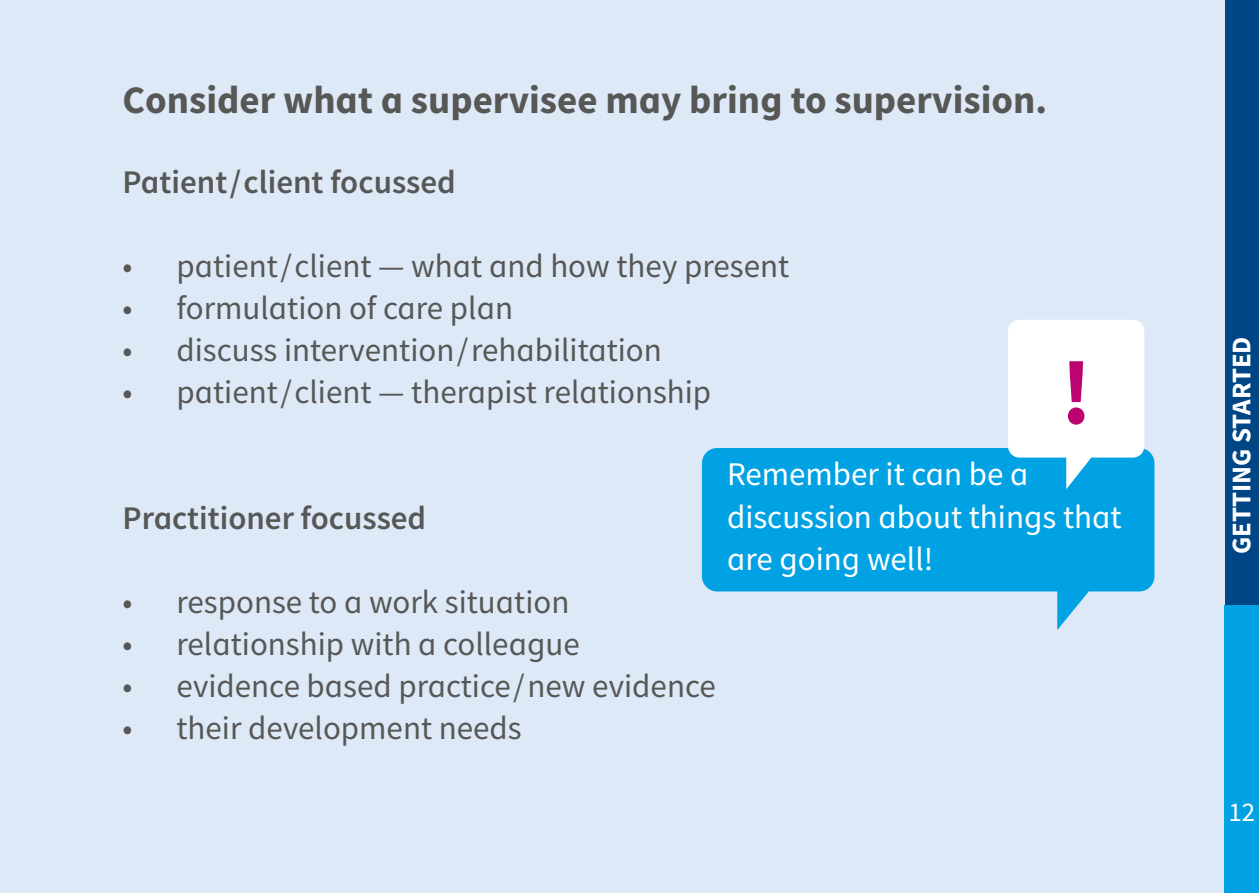
<style>
.page{position:relative;width:1259px;height:893px;background:#dee9f8}
.page>*{position:absolute;margin:0;border:0;box-sizing:border-box;transform-origin:0 0}
.t1{font:700 93px "Source Sans Pro";color:#bb0372}
.t2{font:700 39px "Source Sans Pro";color:#575756}
.t3{font:33px "Source Sans Pro";color:#575756}
.t4{font:33px/42px "Source Sans Pro";color:#fff}
.t5{font:600 33px "Source Sans Pro";color:#575756}
.t6{font:700 27px "Source Sans Pro";color:#fff}
.t7{font:27px "Source Sans Pro";color:#fff}
</style>
<div class="page">
<div style="left:1225px;top:0;width:34px;height:893px;background:#004684"></div>
<div style="left:1225px;top:605px;width:34px;height:288px;background:#00a2e4"></div>
<svg style="left:702px;top:448px;width:452px;height:182px;fill:#00a2e4"></svg>
<svg style="left:1066px;top:458px;width:28px;height:31px"></svg>
<div style="left:1008px;top:320px;width:136px;height:138px;background:#fff;border-radius:11px"></div>
<p class="t2" style="left:122px;top:74px;width:926px">Consider what a supervisee may bring to supervision.</p>
<p class="t5" style="left:122px;top:160px;width:335px">Patient/client focussed</p>
<p class="t3" style="left:122px;top:245px;width:668px">• patient/client — what and how they present</p>
<p class="t3" style="left:122px;top:287px;width:392px">• formulation of care plan</p>
<p class="t3" style="left:122px;top:329px;width:541px">• discuss intervention/rehabilitation</p>
<p class="t3" style="left:122px;top:371px;width:590px">• patient/client — therapist relationship</p>
<h1 class="t1" style="left:1060px;top:330px;width:33px">!</h1>
<p class="t5" style="left:122px;top:496px;width:305px">Practitioner focussed</p>
<p class="t3" style="left:122px;top:581px;width:448px">• response to a work situation</p>
<p class="t3" style="left:122px;top:623px;width:459px">• relationship with a colleague</p>
<p class="t3" style="left:122px;top:665px;width:595px">• evidence based practice/new evidence</p>
<p class="t3" style="left:122px;top:707px;width:401px">• their development needs</p>
<p class="t4" style="left:727px;top:453px;width:396px">Remember it can be a discussion about things that are going well!</p>
<p class="t6" style="left:1223px;top:554px;width:219px;rotate:-90deg">GETTING STARTED</p>
<p class="t7" style="left:1228px;top:795px;width:28px">12</p>
</div>
